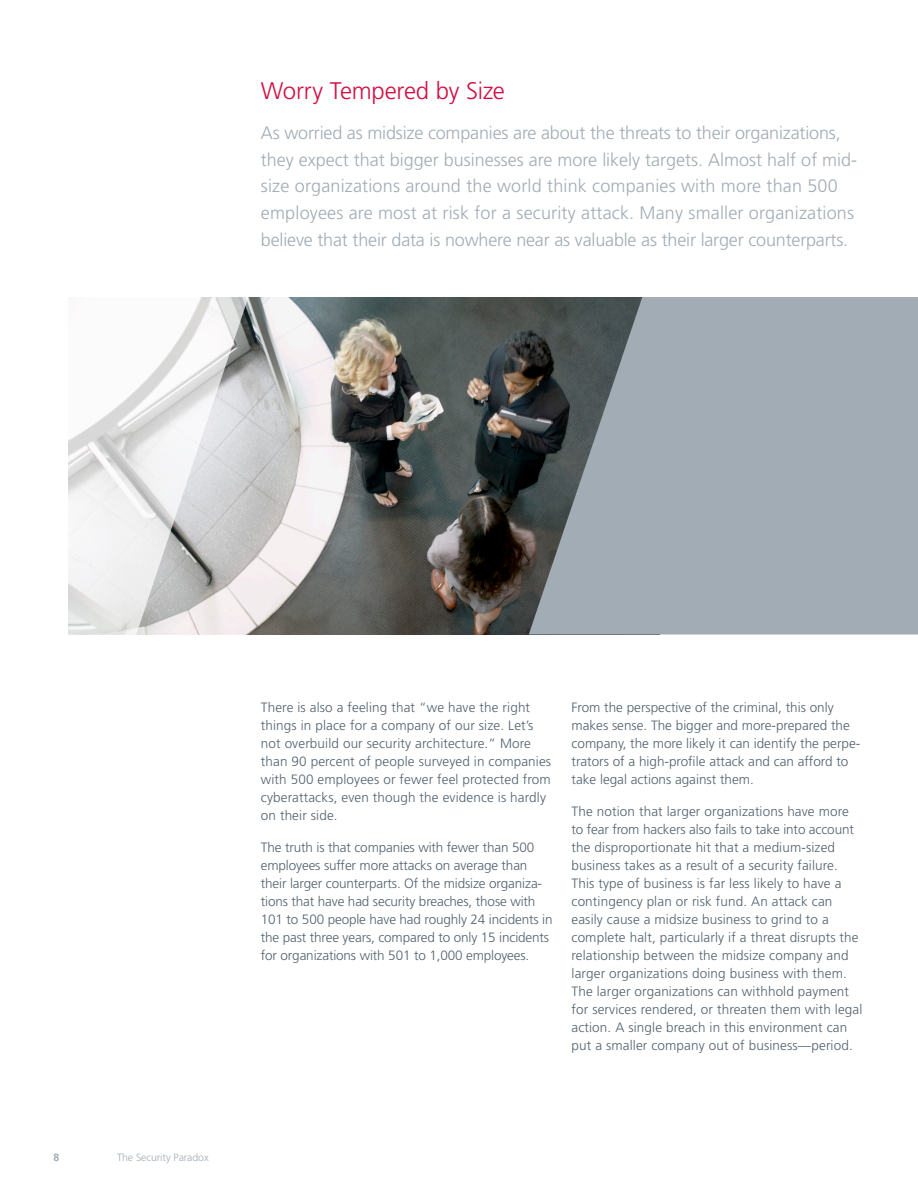
<style>
.page{position:relative;width:918px;height:1188px;background:#fff}
.page>*{position:absolute;margin:0;border:0;box-sizing:border-box;transform-origin:0 0}
.Headline__Red_Large{font:300 24px "Frutiger";letter-spacing:-.01em;color:#d20f41}
.t1{font:300 18px/26.7px "Frutiger";color:#a1acb4}
.Paragraph_Style_1{font:300 13.5px/18px "Frutiger";letter-spacing:.01em;color:#52626f}
.Paragraph_Style_1-2{font:300 13.5px/18px "Frutiger";letter-spacing:-.01em;color:#52626f}
.t2{font:300 10.5px "Frutiger";letter-spacing:-.005em;color:#a1acb4}
.t3{font:700 10.5px "Frutiger";color:#a1acb4}
</style>
<div class="page">
<img style="left:248px;top:297px;width:281px;height:337px">
<svg style="left:529px;top:297px;width:389px;height:337px;background:#929da4"></svg>
<svg style="left:68px;top:297px;width:180px;height:338px"></svg>
<p class="Headline__Red_Large" style="left:261px;top:77px;width:245px">Worry Tempered by Size</p>
<p class="t1" style="left:261px;top:120px;width:598px">As worried as midsize companies are about the threats to their organizations, they expect that bigger businesses are more likely targets. Almost half of mid&shy;size organizations around the world think companies with more than 500 employees are most at risk for a security attack. Many smaller organizations believe that their data is nowhere near as valuable as their larger counterparts.</p>
<p class="t3" style="left:54px;top:1151px;width:7px">8</p>
<p class="t2" style="left:117px;top:1151px;width:93px">The Security Paradox</p>
<p class="Paragraph_Style_1" style="left:261px;top:699px;width:292px">There is also a feeling that “we have the right things in place for a company of our size. Let’s not overbuild our security architecture.” More than 90 percent of people surveyed in companies with 500 employees or fewer feel protected from cyberattacks, even though the evidence is hardly on their side.</p>
<p class="Paragraph_Style_1-2" style="left:261px;top:838px;width:293px">The truth is that companies with fewer than 500 employees suffer more attacks on average than their larger counterparts. Of the midsize organiza&shy;tions that have had security breaches, those with 101 to 500 people have had roughly 24 incidents in the past three years, compared to only 15 incidents for organizations with 501 to 1,000 employees.</p>
<p class="Paragraph_Style_1" style="left:572px;top:699px;width:290px">From the perspective of the criminal, this only makes sense. The bigger and more-prepared the company, the more likely it can identify the perpe&shy;trators of a high-profile attack and can afford to take legal actions against them.</p>
<p class="Paragraph_Style_1" style="left:572px;top:802px;width:292px">The notion that larger organizations have more to fear from hackers also fails to take into account the disproportionate hit that a medium-sized business takes as a result of a security failure.<br>This type of business is far less likely to have a contingency plan or risk fund. An attack can easily cause a midsize business to grind to a complete halt, particularly if a threat disrupts the relationship between the midsize company and larger organizations doing business with them.<br>The larger organizations can withhold payment for services rendered, or threaten them with legal action. A single breach in this environment can put a smaller company out of business—period.</p>
</div>
